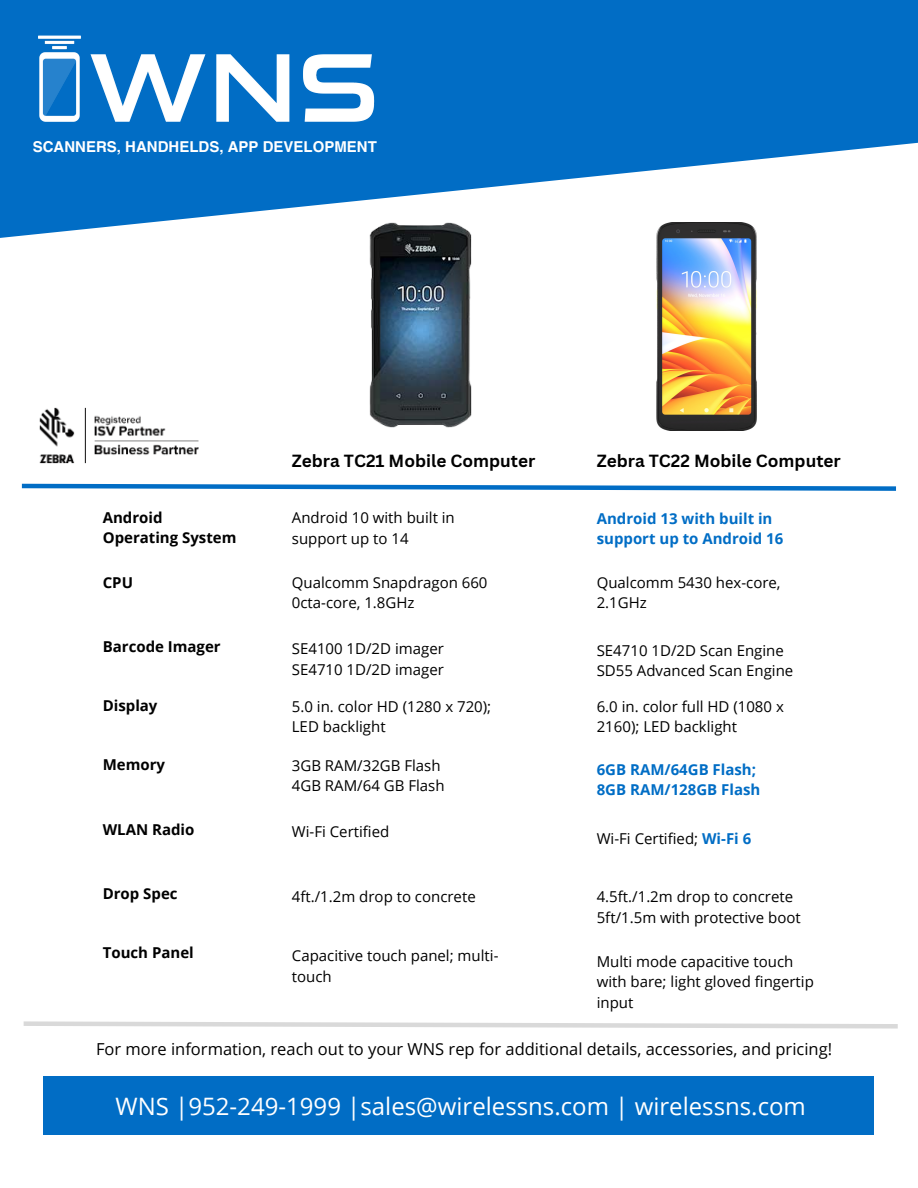
<style>
.page{position:relative;width:918px;height:1188px;background:#016dc5}
.page>*{position:absolute;margin:0;border:0;box-sizing:border-box;transform-origin:0 0}
.t1{font:24px "Open Sans";color:#fff}
.t2{font:700 17.1px "Canva Sans";color:#000}
.t3{font:16.5px "Open Sans";color:#000}
.t4{font:15px/20.2px "Open Sans";color:#000}
.t5{font:700 15px "Open Sans";color:#000}
.t6{font:700 15px/20.2px "Open Sans";color:#016dc5}
.t7{font:700 15px "Helvetica LT Pro";color:#fff}
.s1{font-weight:700;color:#016dc5}
</style>
<div class="page">
<div style="left:0;top:142px;width:918px;height:1046px;background:#fff"></div>
<div style="left:44px;top:1077px;width:830px;height:58px;background:#016dc5"></div>
<img style="left:39px;top:35px;width:398px;height:129px">
<img style="left:307px;top:210px;width:228px;height:228px">
<img style="left:657px;top:222px;width:100px;height:208px">
<svg style="left:17px;top:481px;width:884px;height:12px"></svg>
<img style="left:32px;top:401px;width:236px;height:70px">
<svg style="left:19px;top:1019px;width:883px;height:12px;background:#f0f0f0"></svg>
<p class="t7" style="left:33px;top:141px;width:346px">SCANNERS, HANDHELDS, APP DEVELOPMENT</p>
<p class="t2" style="left:292px;top:449px;width:245px">Zebra TC21 Mobile Computer</p>
<p class="t2" style="left:597px;top:449px;width:246px">Zebra TC22 Mobile Computer</p>
<p class="t5" style="left:103px;top:507px;width:61px">Android</p>
<p class="t5" style="left:103px;top:527px;width:135px">Operating System</p>
<p class="t5" style="left:103px;top:572px;width:32px">CPU</p>
<p class="t5" style="left:103px;top:636px;width:120px">Barcode Imager</p>
<p class="t4" style="left:292px;top:507px;width:164px">Android 10 with built in support up to 14</p>
<p class="t6" style="left:597px;top:508px;width:188px">Android 13 with built in support up to Android 16</p>
<p class="t4" style="left:292px;top:572px;width:197px">Qualcomm Snapdragon 660<br>0cta-core, 1.8GHz</p>
<p class="t4" style="left:597px;top:572px;width:185px">Qualcomm 5430 hex-core,<br>2.1GHz</p>
<p class="t4" style="left:292px;top:639px;width:153px">SE4100 1D/2D imager</p>
<p class="t4" style="left:292px;top:659px;width:153px">SE4710 1D/2D imager</p>
<p class="t4" style="left:597px;top:640px;width:189px">SE4710 1D/2D Scan Engine</p>
<p class="t4" style="left:597px;top:660px;width:198px">SD55 Advanced Scan Engine</p>
<p class="t5" style="left:103px;top:695px;width:56px">Display</p>
<p class="t5" style="left:103px;top:754px;width:64px">Memory</p>
<p class="t4" style="left:292px;top:696px;width:201px">5.0 in. color HD (1280 x 720);<br>LED backlight</p>
<p class="t4" style="left:597px;top:696px;width:189px">6.0 in. color full HD (1080 x<br>2160); LED backlight</p>
<p class="t4" style="left:292px;top:755px;width:150px">3GB RAM/32GB Flash</p>
<p class="t4" style="left:292px;top:775px;width:154px">4GB RAM/64 GB Flash</p>
<p class="t6" style="left:597px;top:759px;width:161px">6GB RAM/64GB Flash;</p>
<p class="t6" style="left:597px;top:779px;width:165px">8GB RAM/128GB Flash</p>
<p class="t5" style="left:103px;top:818px;width:93px">WLAN Radio</p>
<p class="t4" style="left:292px;top:821px;width:99px">Wi-Fi Certified</p>
<p class="t4" style="left:597px;top:828px;width:156px">Wi-Fi Certified; <span class="s1">Wi-Fi 6</span></p>
<p class="t5" style="left:103px;top:883px;width:76px">Drop Spec</p>
<p class="t5" style="left:103px;top:942px;width:93px">Touch Panel</p>
<p class="t4" style="left:292px;top:886px;width:185px">4ft./1.2m drop to concrete</p>
<p class="t4" style="left:597px;top:886px;width:198px">4.5ft./1.2m drop to concrete</p>
<p class="t4" style="left:597px;top:907px;width:205px">5ft/1.5m with protective boot</p>
<p class="t4" style="left:292px;top:945px;width:208px">Capacitive touch panel; multi&shy;touch</p>
<p class="t4" style="left:597px;top:951px;width:219px">Multi mode capacitive touch with bare; light gloved fingertip input</p>
<p class="t3" style="left:96px;top:1037px;width:738px">For more information, reach out to your WNS rep for additional details, accessories, and pricing!</p>
<p class="t1" style="left:116px;top:1090px;width:692px">WNS |952-249-1999 |sales@wirelessns.com | wirelessns.com</p>
</div>
